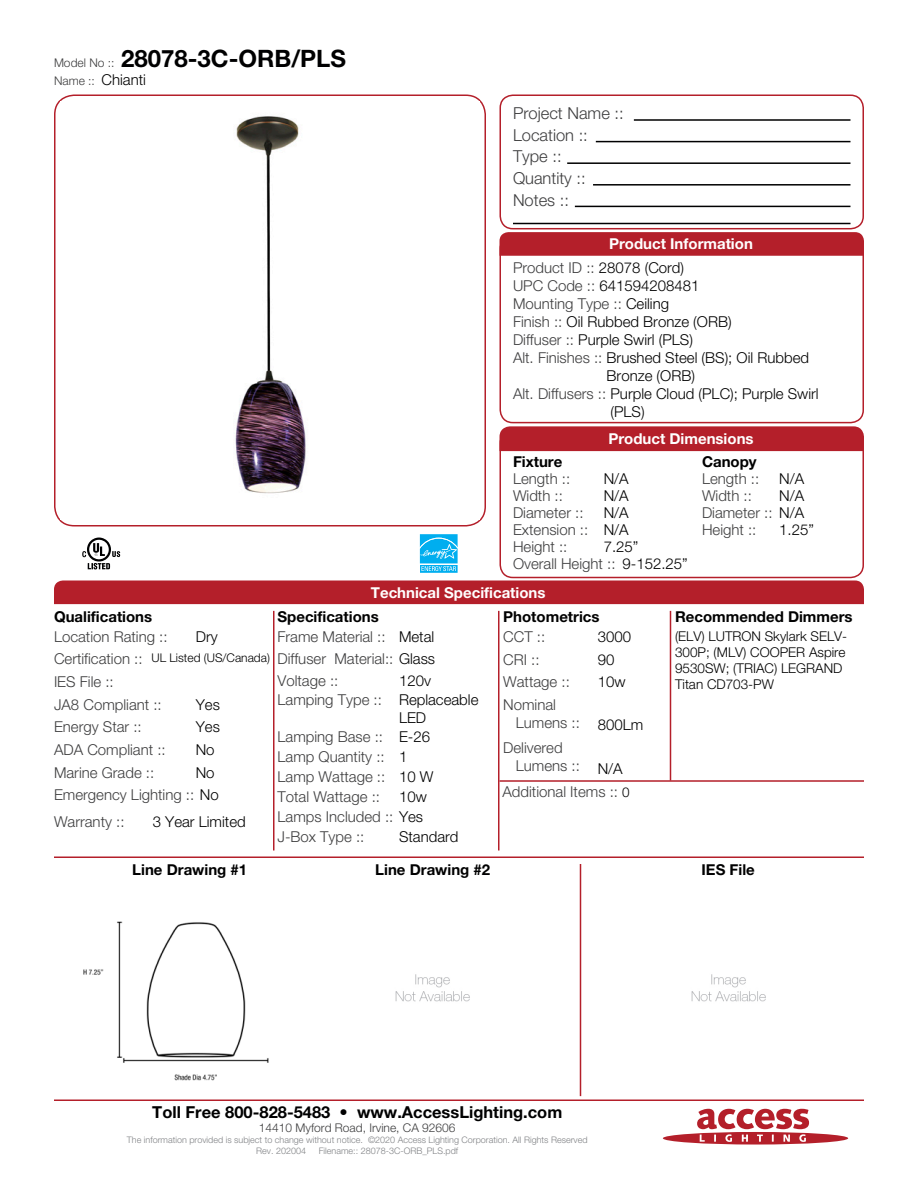
<style>
.page{position:relative;width:918px;height:1188px;background:#fff}
.page>*{position:absolute;margin:0;border:0;box-sizing:border-box;transform-origin:0 0}
.t1{font:700 24px "Helvetica Neue LT Std";color:#000001}
.Left_Justify{font:300 16.5px "Helvetica Neue LT Std";color:#3e3e3f}
.t2{font:700 16.5px "Helvetica Neue LT Std";color:#000001}
.Left_Justify-2{font:300 15px/18px "Helvetica Neue LT Std";color:#3e3e3f}
.Left_Justify-3{font:300 15px/18px "Helvetica Neue LT Std";color:#000001}
.Left_Justify-4{font:700 15px "Helvetica Neue LT Std";color:#000001}
.t3{font:700 15px "Helvetica Neue LT Std";color:#fff}
.Left_Justify-5{font:300 13.5px/16.2px "Helvetica Neue LT Std";color:#000001}
.t4{font:300 12px "Helvetica Neue LT Std";color:#3e3e3f}
.Left_Justify-6{font:300 12px "Helvetica Neue LT Std";color:#000001}
.t5{font:300 9px "Helvetica Neue LT Std";color:#808285}
.s1{font-weight:300;font-size:12px;color:#3e3e3f}
.s2{font-size:12px;color:#3e3e3f}
.s3{color:#000001}
.s4{color:#3e3e3f}
.s5{font-size:13.5px;color:#000001}
</style>
<div class="page">
<svg style="left:663px;top:1109px;width:185px;height:36px"></svg>
<div style="left:499px;top:94px;width:365px;height:135px;border:2px solid #b41f2a;border-radius:13px"></div>
<div style="left:499px;top:235px;width:365px;height:188px;border:2px solid #b41f2a;border-radius:13px"></div>
<div style="left:499px;top:430px;width:365px;height:148px;border:2px solid #b41f2a;border-radius:13px"></div>
<hr style="left:634px;top:119px;width:217px;height:2px;background:#000001">
<hr style="left:596px;top:141px;width:254px;height:1px;background:#000001">
<hr style="left:593px;top:184px;width:258px;height:2px;background:#000001">
<hr style="left:567px;top:162px;width:283px;height:2px;background:#000001">
<hr style="left:575px;top:206px;width:275px;height:1px;background:#000001">
<hr style="left:513px;top:223px;width:337px;height:1px;background:#000001">
<svg style="left:500px;top:232px;width:364px;height:24px;background:#b5232d"></svg>
<div style="left:500px;top:426px;width:364px;height:25px;background:#b41f2a"></div>
<div style="left:54px;top:580px;width:810px;height:24px;background:#b41f2a"></div>
<hr style="left:54px;top:856px;width:810px;height:2px;background:#b41f2a">
<hr style="left:54px;top:1100px;width:810px;height:1px;background:#b41f2a">
<hr style="left:670px;top:611px;width:1px;height:170px;background:#b41f2a">
<hr style="left:580px;top:864px;width:1px;height:232px;background:#b41f2a">
<hr style="left:498px;top:611px;width:2px;height:239px;background:#b41f2a">
<hr style="left:273px;top:611px;width:1px;height:239px;background:#b41f2a">
<div style="left:54px;top:94px;width:432px;height:432px;border:2px solid #b41f2a;border-radius:20px"></div>
<hr style="left:500px;top:780px;width:364px;height:2px;background:#b41f2a">
<img style="left:61px;top:116px;width:418px;height:404px">
<svg style="left:82px;top:538px;width:39px;height:32px"></svg>
<svg style="left:419px;top:534px;width:39px;height:39px;background:#38bff2"></svg>
<img style="left:83px;top:921px;width:186px;height:160px">
<img style="left:395px;top:974px;width:75px;height:28px">
<img style="left:691px;top:974px;width:75px;height:28px">
<p class="t1" style="left:54px;top:44px;width:294px"><span class="s1">Model No ::</span> 28078-3C-ORB/PLS</p>
<p class="Left_Justify-3" style="left:54px;top:70px;width:94px"><span class="s2">Name ::</span> Chianti</p>
<p class="Left_Justify" style="left:513px;top:103px;width:112px">Project Name ::</p>
<p class="Left_Justify" style="left:513px;top:125px;width:76px">Location ::</p>
<p class="Left_Justify" style="left:513px;top:146px;width:50px">Type ::</p>
<p class="Left_Justify" style="left:513px;top:168px;width:74px">Quantity ::</p>
<p class="Left_Justify" style="left:513px;top:190px;width:57px">Notes ::</p>
<p class="t3" style="left:609px;top:235px;width:145px">Product Information</p>
<p class="Left_Justify-2" style="left:513px;top:259px;width:173px">Product ID :: <span class="s3">28078 (Cord)</span></p>
<p class="Left_Justify-3" style="left:513px;top:277px;width:188px"><span class="s4">UPC Code ::</span> 641594208481</p>
<p class="Left_Justify-2" style="left:513px;top:295px;width:158px">Mounting Type :: <span class="s3">Ceiling</span></p>
<p class="Left_Justify-3" style="left:513px;top:313px;width:220px"><span class="s4">Finish ::</span> Oil Rubbed Bronze (ORB)</p>
<p class="Left_Justify-3" style="left:513px;top:331px;width:182px"><span class="s4">Diffuser ::</span> Purple Swirl (PLS)</p>
<p class="Left_Justify-3" style="left:607px;top:349px;width:204px;text-indent:-94px"><span class="s4">Alt. Finishes ::</span> Brushed Steel (BS); Oil Rubbed<br>Bronze (ORB)</p>
<p class="Left_Justify-3" style="left:610px;top:385px;width:210px;text-indent:-97px"><span class="s4">Alt. Diffusers ::</span> Purple Cloud (PLC); Purple Swirl (PLS)</p>
<p class="t3" style="left:608px;top:429px;width:147px">Product Dimensions</p>
<p class="Left_Justify-4" style="left:513px;top:453px;width:51px">Fixture</p>
<p class="Left_Justify-4" style="left:702px;top:453px;width:56px">Canopy</p>
<p class="Left_Justify-2" style="left:513px;top:470px;width:59px">Length ::</p>
<p class="Left_Justify-3" style="left:604px;top:470px;width:27px">N/A</p>
<p class="Left_Justify-2" style="left:702px;top:470px;width:59px">Length ::</p>
<p class="Left_Justify-3" style="left:779px;top:470px;width:27px">N/A</p>
<p class="Left_Justify-2" style="left:513px;top:487px;width:51px">Width ::</p>
<p class="Left_Justify-2" style="left:513px;top:537px;width:56px">Height ::</p>
<p class="Left_Justify-3" style="left:604px;top:487px;width:27px">N/A</p>
<p class="Left_Justify-3" style="left:604px;top:537px;width:36px">7.25”</p>
<p class="Left_Justify-3" style="left:779px;top:487px;width:27px">N/A</p>
<p class="Left_Justify-2" style="left:702px;top:487px;width:51px">Width ::</p>
<p class="Left_Justify-3" style="left:604px;top:503px;width:27px">N/A</p>
<p class="Left_Justify-2" style="left:702px;top:503px;width:104px">Diameter :: <span class="s3">N/A</span></p>
<p class="Left_Justify-3" style="left:604px;top:520px;width:27px">N/A</p>
<p class="Left_Justify-3" style="left:779px;top:520px;width:36px">1.25”</p>
<p class="Left_Justify-2" style="left:513px;top:503px;width:72px">Diameter ::</p>
<p class="Left_Justify-2" style="left:513px;top:520px;width:77px">Extension ::</p>
<p class="Left_Justify-2" style="left:702px;top:520px;width:56px">Height ::</p>
<p class="Left_Justify-2" style="left:513px;top:554px;width:104px">Overall Height ::</p>
<p class="Left_Justify-3" style="left:622px;top:554px;width:67px">9-152.25”</p>
<p class="t3" style="left:371px;top:583px;width:176px">Technical Specifications</p>
<p class="Left_Justify-4" style="left:54px;top:607px;width:100px">Qualifications</p>
<p class="Left_Justify-4" style="left:503px;top:607px;width:98px">Photometrics</p>
<p class="Left_Justify-4" style="left:675px;top:607px;width:179px">Recommended Dimmers</p>
<p class="Left_Justify-4" style="left:278px;top:607px;width:103px">Specifications</p>
<p class="Left_Justify-3" style="left:196px;top:627px;width:23px">Dry</p>
<p class="Left_Justify-3" style="left:598px;top:627px;width:35px">3000</p>
<p class="Left_Justify-5" style="left:675px;top:628px;width:174px">(ELV) LUTRON Skylark SELV-<br>300P; (MLV) COOPER Aspire<br>9530SW; (TRIAC) LEGRAND<br>Titan CD703-PW</p>
<p class="Left_Justify-2" style="left:54px;top:627px;width:115px">Location Rating ::</p>
<p class="Left_Justify-2" style="left:503px;top:627px;width:43px">CCT ::</p>
<p class="Left_Justify-2" style="left:503px;top:650px;width:38px">CRI ::</p>
<p class="Left_Justify-2" style="left:503px;top:673px;width:68px">Wattage ::</p>
<p class="Left_Justify-2" style="left:516px;top:695px;width:66px;text-indent:-13px">Nominal<br>Lumens ::</p>
<p class="Left_Justify-2" style="left:516px;top:738px;width:66px;text-indent:-13px">Delivered<br>Lumens ::</p>
<p class="Left_Justify-2" style="left:278px;top:627px;width:110px">Frame Material ::</p>
<p class="Left_Justify-2" style="left:278px;top:671px;width:62px">Voltage ::</p>
<p class="Left_Justify-3" style="left:399px;top:627px;width:37px">Metal</p>
<p class="Left_Justify-3" style="left:399px;top:671px;width:33px">120v</p>
<p class="Left_Justify-2" style="left:54px;top:650px;width:90px">Certification ::</p>
<p class="Left_Justify-2" style="left:54px;top:695px;width:109px">JA8 Compliant ::</p>
<p class="Left_Justify-2" style="left:278px;top:650px;width:159px">Diffuser Material:: <span class="s3">Glass</span></p>
<p class="Left_Justify-2" style="left:278px;top:691px;width:106px">Lamping Type ::</p>
<p class="Left_Justify-2" style="left:278px;top:727px;width:107px">Lamping Base ::</p>
<p class="Left_Justify-2" style="left:278px;top:747px;width:109px">Lamp Quantity ::</p>
<p class="Left_Justify-2" style="left:278px;top:767px;width:109px">Lamp Wattage ::</p>
<p class="Left_Justify-2" style="left:278px;top:787px;width:104px">Total Wattage ::</p>
<p class="Left_Justify-2" style="left:278px;top:808px;width:147px">Lamps Included :: <span class="s3">Yes</span></p>
<p class="Left_Justify-2" style="left:278px;top:828px;width:88px">J-Box Type ::</p>
<p class="Left_Justify-6" style="left:152px;top:651px;width:120px">UL Listed (US/Canada)</p>
<p class="Left_Justify-3" style="left:196px;top:695px;width:26px">Yes</p>
<p class="Left_Justify-3" style="left:196px;top:718px;width:26px">Yes</p>
<p class="Left_Justify-3" style="left:196px;top:740px;width:20px">No</p>
<p class="Left_Justify-3" style="left:196px;top:763px;width:20px">No</p>
<p class="Left_Justify-3" style="left:598px;top:650px;width:18px">90</p>
<p class="Left_Justify-3" style="left:598px;top:673px;width:29px">10w</p>
<p class="Left_Justify-3" style="left:598px;top:716px;width:47px">800Lm</p>
<p class="Left_Justify-3" style="left:598px;top:759px;width:27px">N/A</p>
<p class="Left_Justify-2" style="left:54px;top:673px;width:61px">IES File ::</p>
<p class="Left_Justify-2" style="left:54px;top:718px;width:89px">Energy Star ::</p>
<p class="Left_Justify-2" style="left:54px;top:740px;width:113px">ADA Compliant ::</p>
<p class="Left_Justify-2" style="left:54px;top:763px;width:102px">Marine Grade ::</p>
<p class="Left_Justify-2" style="left:54px;top:786px;width:166px">Emergency Lighting :: <span class="s3">No</span></p>
<p class="Left_Justify-3" style="left:399px;top:691px;width:81px">Replaceable<br>LED</p>
<p class="Left_Justify-3" style="left:399px;top:727px;width:33px">E-26</p>
<p class="Left_Justify-3" style="left:399px;top:747px;width:10px">1</p>
<p class="Left_Justify-3" style="left:399px;top:767px;width:36px">10 W</p>
<p class="Left_Justify-3" style="left:399px;top:787px;width:29px">10w</p>
<p class="Left_Justify-2" style="left:502px;top:782px;width:129px">Additional Items :: <span class="s5">0</span></p>
<p class="Left_Justify-2" style="left:54px;top:813px;width:72px">Warranty ::</p>
<p class="Left_Justify-3" style="left:153px;top:813px;width:95px">3 Year Limited</p>
<p class="Left_Justify-3" style="left:399px;top:828px;width:61px">Standard</p>
<p class="Left_Justify-4" style="left:132px;top:860px;width:116px">Line Drawing #1</p>
<p class="Left_Justify-4" style="left:375px;top:860px;width:116px">Line Drawing #2</p>
<p class="Left_Justify-4" style="left:702px;top:860px;width:55px">IES File</p>
<p class="t2" style="left:152px;top:1101px;width:412px">Toll Free 800-828-5483 • www.AccessLighting.com</p>
<p class="t4" style="left:259px;top:1120px;width:198px">14410 Myford Road, Irvine, CA 92606</p>
<p class="t5" style="left:127px;top:1134px;width:462px">The information provided is subject to change without notice. ©2020 Access Lighting Corporation. All Rights Reserved</p>
<p class="t5" style="left:256px;top:1145px;width:51px">Rev. 202004</p>
<p class="t5" style="left:319px;top:1145px;width:141px">Filename:: 28078-3C-ORB_PLS.pdf</p>
</div>
